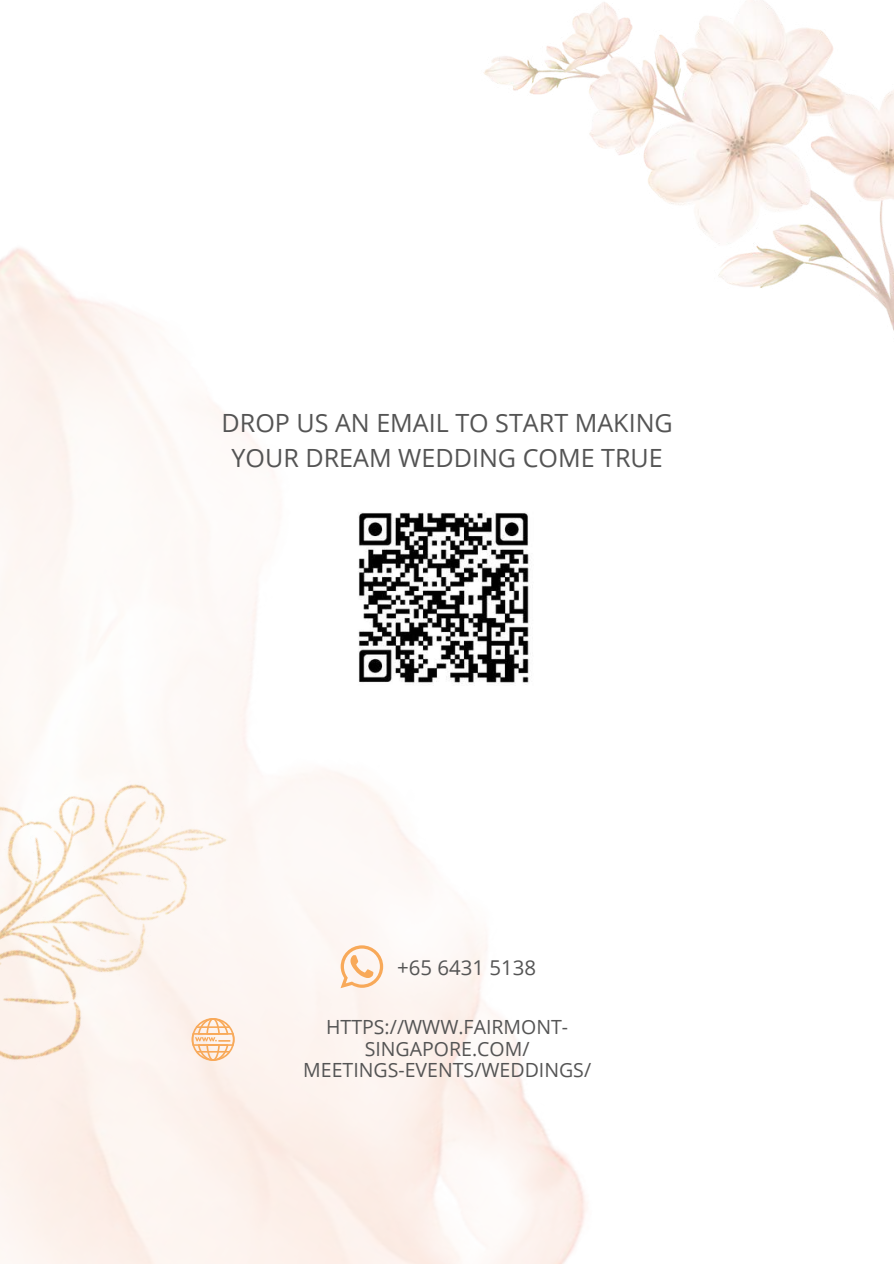
<style>
.page{position:relative;width:894px;height:1264px;background:#fff}
.page>*{position:absolute;margin:0;border:0;box-sizing:border-box;transform-origin:0 0}
.t1{font:25.05px/35px "Open Sans";color:#545454;text-align:center}
.t2{font:20.4px "Open Sans";color:#545454}
.t3{font:19.5px/21.5px "Open Sans";color:#545454;text-align:center}
</style>
<div class="page">
<img style="left:484px;top:0;width:409px;height:329px">
<img style="left:358px;top:512px;width:176px;height:174px">
<svg style="left:340px;top:945px;width:43px;height:43px"></svg>
<img style="left:0;top:694px;width:276px;height:457px">
<p class="t1" style="left:221px;top:404px;width:452px">DROP US AN EMAIL TO START MAKING<br>YOUR DREAM WEDDING COME TRUE</p>
<p class="t2" style="left:397px;top:953px;width:140px">+65 6431 5138</p>
<p class="t3" style="left:303px;top:1016px;width:289px">HTTPS://WWW.FAIRMONT-<br>SINGAPORE.COM/<br>MEETINGS-EVENTS/WEDDINGS/</p>
</div>
